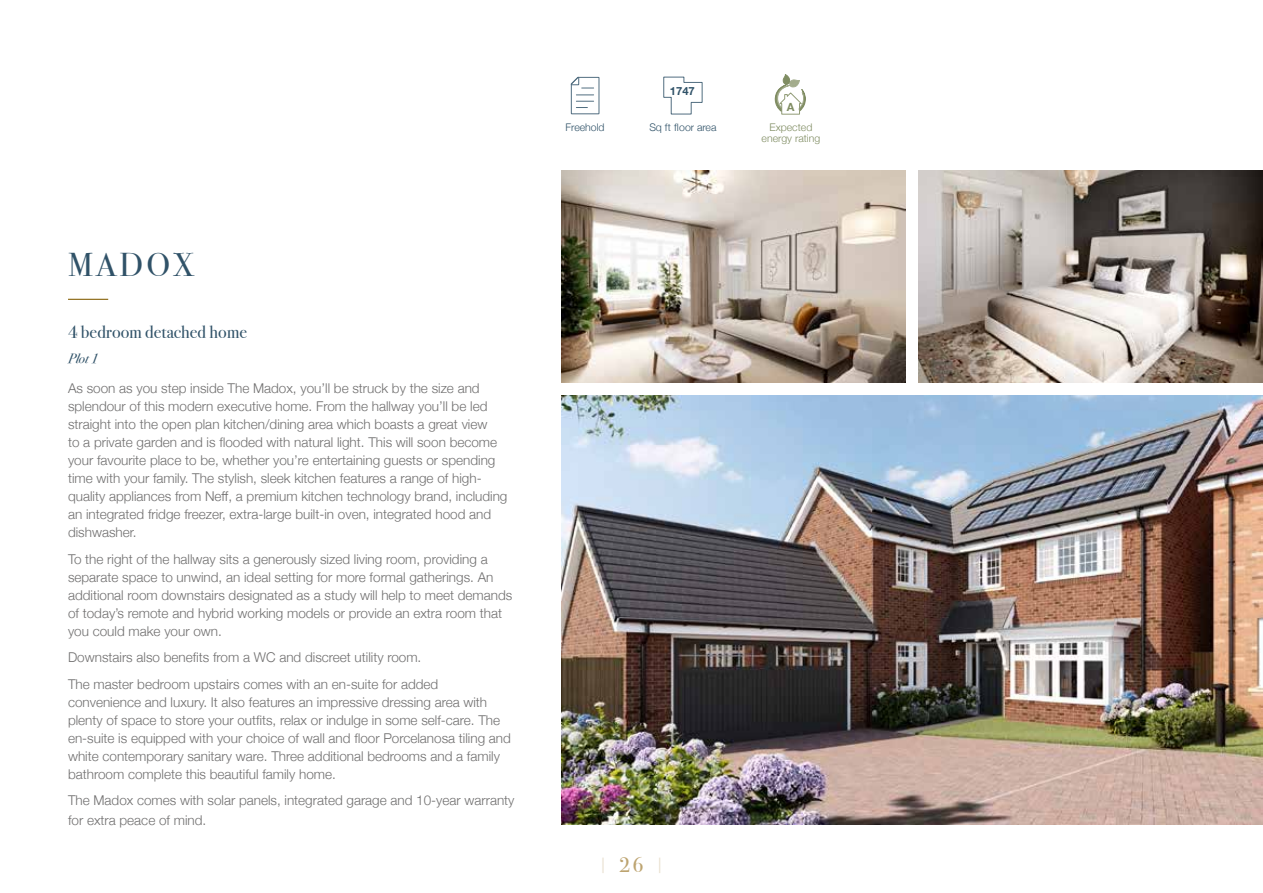
<style>
.page{position:relative;width:1263px;height:893px;background:#fff}
.page>*{position:absolute;margin:0;border:0;box-sizing:border-box;transform-origin:0 0}
.t1{font:33px "Bodoni Svty Two ITCTT";letter-spacing:.1em;color:#305268}
.t2{font:18px "Bodoni Svty Two ITCTT";color:#305268}
.t3{font:18px "Bodoni Svty Two ITCTT";color:#e8dfce}
.t4{font:300 13.5px/18px "Helvetica Neue";color:#706f6f}
.t5{font:italic 13.5px "Bodoni Svty Two ITCTT";color:#305268}
.t6{font:700 11.25px "Helvetica Neue";color:#305268}
.t7{font:700 11.25px "Helvetica Neue";color:#808d63}
.t8{font:300 10.5px "Helvetica Neue";color:#305268}
.t9{font:300 10.5px/10.5px "Helvetica Neue";color:#808d63;text-align:center}
.s1{font-size:21px;color:#bda470}
</style>
<div class="page">
<svg style="left:775px;top:74px;width:31px;height:41px"></svg>
<svg style="left:663px;top:76px;width:40px;height:39px"></svg>
<svg style="left:570px;top:76px;width:30px;height:39px"></svg>
<hr style="left:68px;top:299px;width:40px;height:1px;background:#937222">
<img style="left:561px;top:395px;width:702px;height:430px">
<img style="left:561px;top:170px;width:345px;height:213px">
<img style="left:918px;top:170px;width:345px;height:213px">
<h1 class="t1" style="left:68px;top:238px;width:127px">MADOX</h1>
<h2 class="t2" style="left:68px;top:317px;width:181px">4 bedroom detached home</h2>
<p class="t5" style="left:68px;top:346px;width:32px">Plot 1</p>
<p class="t4" style="left:68px;top:379px;width:441px">As soon as you step inside The Madox, you’ll be struck by the size and splendour of this modern executive home. From the hallway you’ll be led straight into the open plan kitchen/dining area which boasts a great view<br>to a private garden and is flooded with natural light. This will soon become your favourite place to be, whether you’re entertaining guests or spending time with your family. The stylish, sleek kitchen features a range of high&shy;quality appliances from Neff, a premium kitchen technology brand, including an integrated fridge freezer, extra-large built-in oven, integrated hood and dishwasher.</p>
<p class="t4" style="left:68px;top:549px;width:446px">To the right of the hallway sits a generously sized living room, providing a separate space to unwind, an ideal setting for more formal gatherings. An additional room downstairs designated as a study will help to meet demands of today’s remote and hybrid working models or provide an extra room that you could make your own.</p>
<p class="t4" style="left:68px;top:643px;width:372px;line-height:26.5px">Downstairs also benefits from a WC and discreet utility room.<br>The master bedroom upstairs comes with an en-suite for added</p>
<p class="t4" style="left:68px;top:692px;width:444px">convenience and luxury. It also features an impressive dressing area with plenty of space to store your outfits, relax or indulge in some self-care. The en-suite is equipped with your choice of wall and floor Porcelanosa tiling and white contemporary sanitary ware. Three additional bedrooms and a family bathroom complete this beautiful family home.</p>
<p class="t4" style="left:68px;top:790px;width:448px;line-height:19.5px">The Madox comes with solar panels, integrated garage and 10-year warranty for extra peace of mind.</p>
<p class="t6" style="left:670px;top:82px;width:27px">1747</p>
<p class="t8" style="left:566px;top:119px;width:41px">Freehold</p>
<p class="t8" style="left:649px;top:119px;width:69px">Sq ft floor area</p>
<p class="t7" style="left:787px;top:98px;width:9px">A</p>
<p class="t9" style="left:761px;top:121px;width:60px">Expected energy rating</p>
<h2 class="t3" style="left:598px;top:849px;width:67px">| <span class="s1">26</span> |</h2>
</div>
